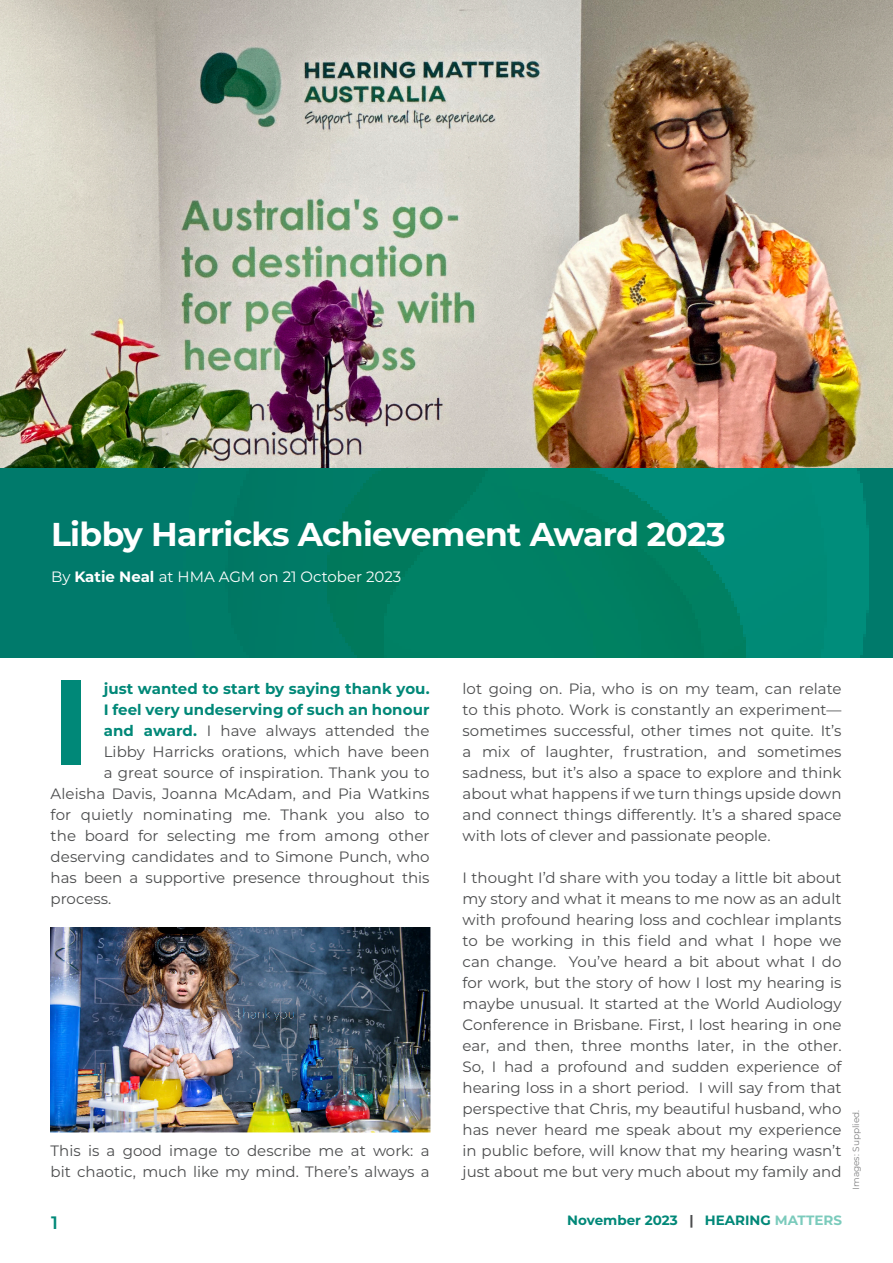
<style>
.page{position:relative;width:893px;height:1263px;background:#fff}
.page>*{position:absolute;margin:0;border:0;box-sizing:border-box;transform-origin:0 0}
.t1{font:700 120px "Montserrat";color:#008878}
.HMA_Article_Heading_1{font:700 33px "Montserrat";letter-spacing:-.02em;color:#fff}
.t2{font:600 18px "Montserrat";color:#008878}
.HMA_Body_Text__First_line{font:15px/21px "Montserrat";color:#4b4c4d;text-align:justify}
.HMA_Body_Text__First_line-2{font:700 15px "Montserrat";letter-spacing:.005em;color:#008878}
.HMA_Article_By_Line{font:15px "Montserrat";color:#fff}
.t3{font:700 13.5px "Montserrat";color:#008878}
.t4{font:9px "Montserrat";color:#4b4c4d}
.s1{font-weight:700}
.s2{font-weight:700;color:#008878}
.s3{color:#4b4c4d}
.s4{color:#7bcbbc}
</style>
<div class="page">
<img style="left:0;top:0;width:893px;height:658px">
<img style="left:51px;top:928px;width:379px;height:205px">
<p class="HMA_Article_Heading_1" style="left:51px;top:510px;width:676px">Libby Harricks Achievement Award 2023</p>
<p class="HMA_Article_By_Line" style="left:51px;top:566px;width:352px">By <span class="s1">Katie Neal</span> at HMA AGM on 21 October 2023</p>
<p class="t1" style="left:52px;top:635px;width:41px">I</p>
<p class="HMA_Body_Text__First_line-2" style="left:104px;top:677px;width:327px">just wanted to start by saying thank you.</p>
<p class="HMA_Body_Text__First_line-2" style="left:104px;top:698px;width:327px">I feel very undeserving of such an honour</p>
<p class="HMA_Body_Text__First_line" style="left:104px;top:719px;width:327px"><span class="s2">and award.</span> I have always attended the</p>
<p class="HMA_Body_Text__First_line" style="left:104px;top:740px;width:327px">Libby Harricks orations, which have been</p>
<p class="HMA_Body_Text__First_line" style="left:104px;top:761px;width:327px">a great source of inspiration. Thank you to</p>
<p class="HMA_Body_Text__First_line" style="left:51px;top:782px;width:380px">Aleisha Davis, Joanna McAdam, and Pia Watkins</p>
<p class="HMA_Body_Text__First_line" style="left:51px;top:803px;width:380px">for quietly nominating me. Thank you also to</p>
<p class="HMA_Body_Text__First_line" style="left:51px;top:824px;width:380px">the board for selecting me from among other</p>
<p class="HMA_Body_Text__First_line" style="left:51px;top:845px;width:380px">deserving candidates and to Simone Punch, who</p>
<p class="HMA_Body_Text__First_line" style="left:51px;top:866px;width:380px">has been a supportive presence throughout this</p>
<p class="HMA_Body_Text__First_line" style="left:51px;top:887px;width:62px">process.</p>
<p class="HMA_Body_Text__First_line" style="left:51px;top:1139px;width:380px">This is a good image to describe me at work: a bit chaotic, much like my mind. There’s always a</p>
<p class="HMA_Body_Text__First_line" style="left:463px;top:677px;width:380px">lot going on. Pia, who is on my team, can relate to this photo. Work is constantly an experiment— sometimes successful, other times not quite. It’s a mix of laughter, frustration, and sometimes sadness, but it’s also a space to explore and think about what happens if we turn things upside down and connect things differently. It’s a shared space with lots of clever and passionate people.</p>
<p class="HMA_Body_Text__First_line" style="left:463px;top:866px;width:380px">I thought I’d share with you today a little bit about my story and what it means to me now as an adult with profound hearing loss and cochlear implants to be working in this field and what I hope we can change. You’ve heard a bit about what I do for work, but the story of how I lost my hearing is maybe unusual. It started at the World Audiology Conference in Brisbane. First, I lost hearing in one ear, and then, three months later, in the other.<br>So, I had a profound and sudden experience of hearing loss in a short period. I will say from that perspective that Chris, my beautiful husband, who has never heard me speak about my experience in public before, will know that my hearing wasn’t just about me but very much about my family and</p>
<p class="t4" style="left:850px;top:1190px;width:81px;rotate:-90deg">Images: Supplied.</p>
<p class="t2" style="left:51px;top:1210px;width:8px">1</p>
<p class="t3" style="left:567px;top:1210px;width:276px">November 2023 <span class="s3">|</span> HEARING <span class="s4">MATTERS</span></p>
</div>
